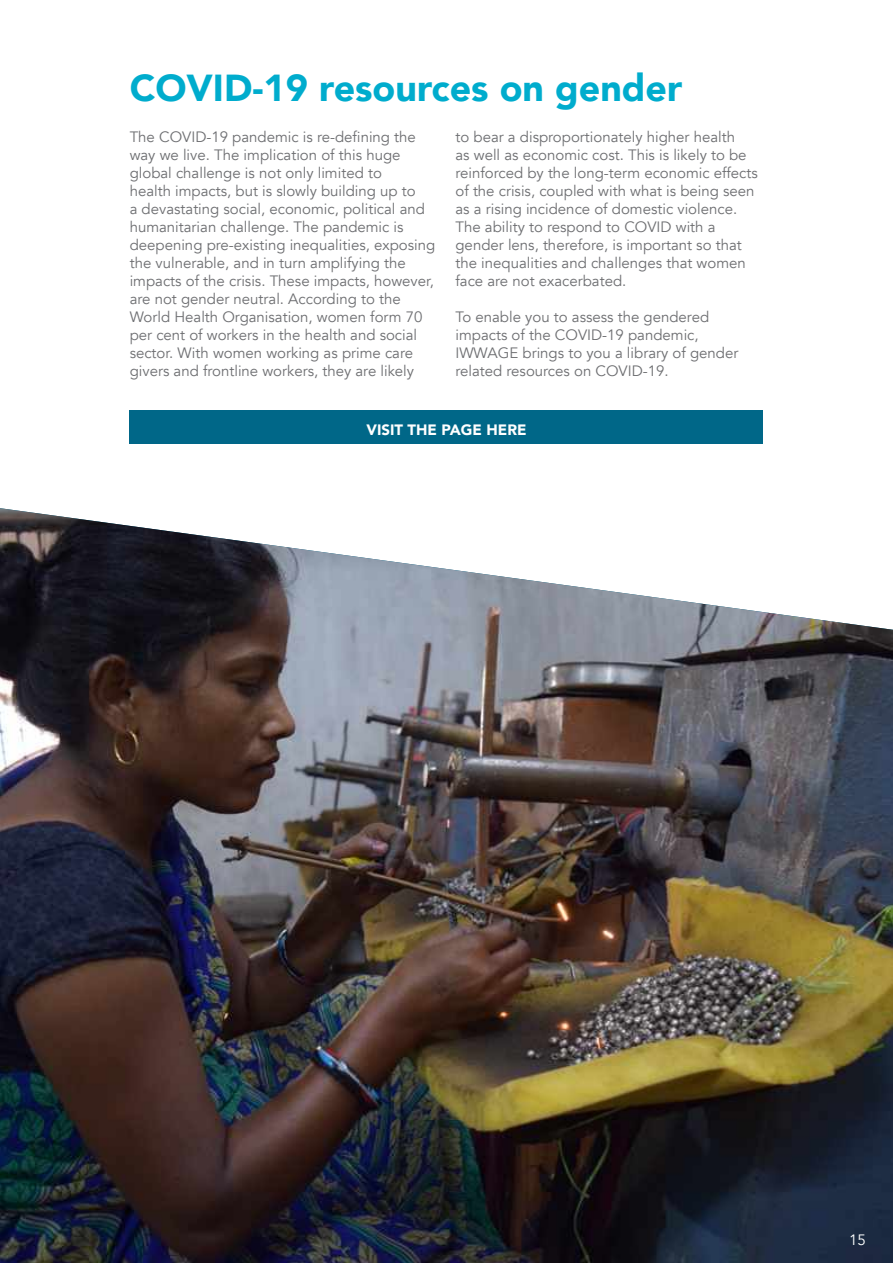
<style>
.page{position:relative;width:893px;height:1263px;background:#fff}
.page>*{position:absolute;margin:0;border:0;box-sizing:border-box;transform-origin:0 0}
.t1{font:900 37.5px "Avenir";color:#00accd}
.t2{font:15px/18px "Avenir";color:#6d6e71}
.t3{font:900 15px "Avenir";color:#fff}
.t4{font:15px "Avenir";color:#fff}
</style>
<div class="page">
<div style="left:130px;top:411px;width:633px;height:33px;background:#006788"></div>
<img style="left:0;top:508px;width:893px;height:755px">
<h1 class="t1" style="left:130px;top:56px;width:554px">COVID-19 resources on gender</h1>
<p class="t2" style="left:130px;top:128px;width:307px">The COVID-19 pandemic is re-defining the way we live. The implication of this huge global challenge is not only limited to<br>health impacts, but is slowly building up to<br>a devastating social, economic, political and humanitarian challenge. The pandemic is deepening pre-existing inequalities, exposing the vulnerable, and in turn amplifying the impacts of the crisis. These impacts, however, are not gender neutral. According to the World Health Organisation, women form 70 per cent of workers in the health and social sector. With women working as prime care givers and frontline workers, they are likely</p>
<p class="t2" style="left:455px;top:128px;width:304px">to bear a disproportionately higher health<br>as well as economic cost. This is likely to be reinforced by the long-term economic effects of the crisis, coupled with what is being seen as a rising incidence of domestic violence.<br>The ability to respond to COVID with a gender lens, therefore, is important so that the inequalities and challenges that women face are not exacerbated.</p>
<p class="t2" style="left:455px;top:308px;width:284px">To enable you to assess the gendered impacts of the COVID-19 pandemic, IWWAGE brings to you a library of gender related resources on COVID-19.</p>
<p class="t3" style="left:366px;top:416px;width:162px">VISIT THE PAGE HERE</p>
<p class="t4" style="left:849px;top:1231px;width:18px">15</p>
</div>
